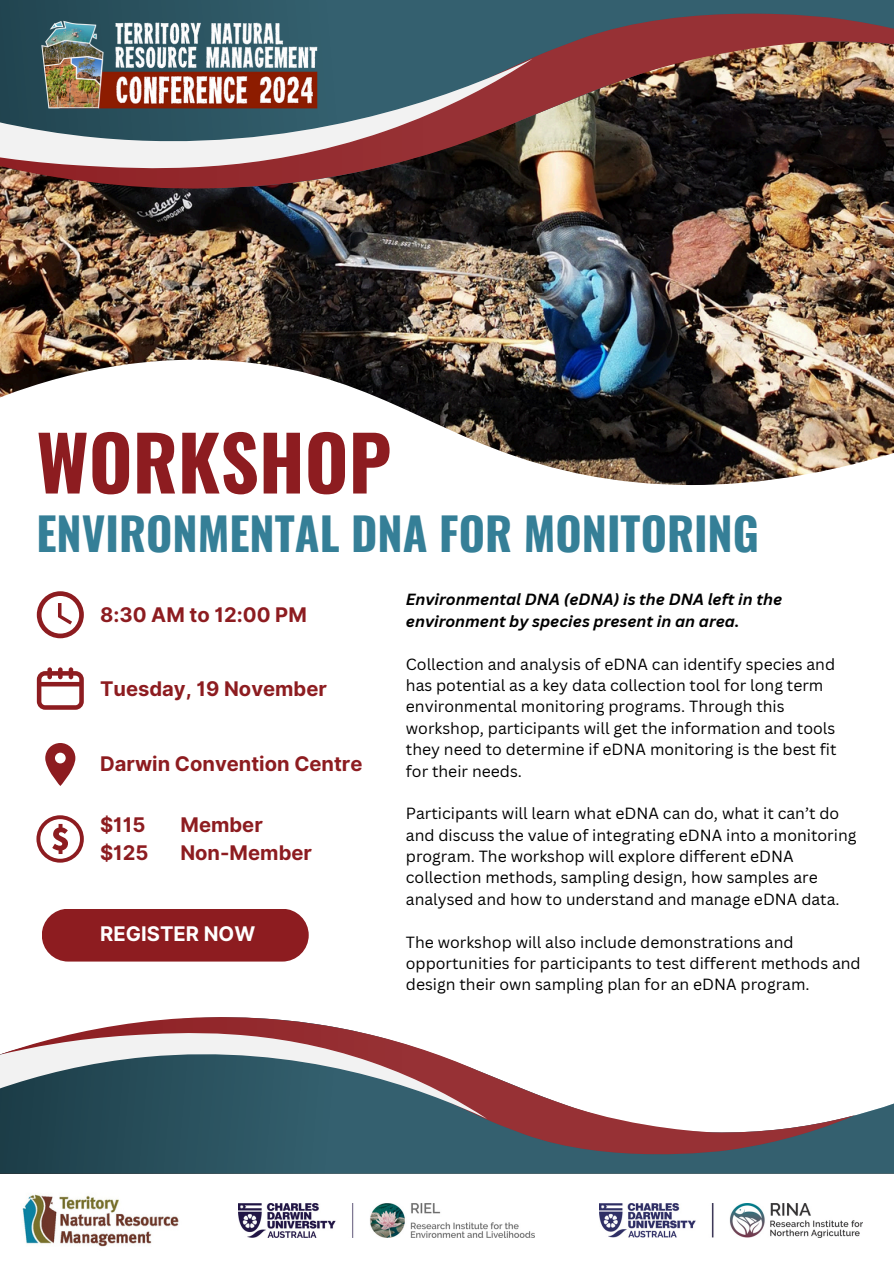
<style>
.page{position:relative;width:894px;height:1264px;background:#fff}
.page>*{position:absolute;margin:0;border:0;box-sizing:border-box;transform-origin:0 0}
.t1{font:700 75px "Oswald";color:#8d1c20}
.t2{font:700 45px "Oswald";color:#357f97}
.t3{font:700 20.1px "Inter";color:#8d1c20}
.t4{font:700 20.1px "Inter";color:#fff}
.t5{font:15.75px/21.3px "Canva Sans";color:#000}
.t6{font:italic 700 15.75px/21.3px "Canva Sans";color:#000}
</style>
<div class="page">
<img style="left:0;top:210px;width:893px;height:275px">
<svg style="left:0;top:1104px;width:893px;height:69px;fill:#34606f"></svg>
<svg style="left:0;top:1017px;width:855px;height:147px"></svg>
<svg style="left:0;top:1027px;width:487px;height:91px"></svg>
<img style="left:0;top:0;width:893px;height:210px">
<svg style="left:0;top:59px;width:532px;height:116px"></svg>
<svg style="left:37px;top:667px;width:47px;height:42px"></svg>
<svg style="left:37px;top:591px;width:47px;height:47px"></svg>
<svg style="left:45px;top:743px;width:30px;height:42px"></svg>
<div style="left:42px;top:908px;width:266px;height:53px;background:#8d1c20;border-radius:26px"></div>
<img style="left:41px;top:19px;width:278px;height:92px">
<img style="left:599px;top:1203px;width:263px;height:34px">
<img style="left:238px;top:1203px;width:296px;height:34px">
<img style="left:22px;top:1194px;width:157px;height:53px">
<svg style="left:36px;top:815px;width:48px;height:47px"></svg>
<p class="t1" style="left:36px;top:404px;width:356px">WORKSHOP</p>
<p class="t2" style="left:36px;top:498px;width:724px">ENVIRONMENTAL DNA FOR MONITORING</p>
<p class="t3" style="left:100px;top:602px;width:208px">8:30 AM to 12:00 PM</p>
<p class="t3" style="left:100px;top:676px;width:228px">Tuesday, 19 November</p>
<p class="t3" style="left:100px;top:751px;width:264px">Darwin Convention Centre</p>
<p class="t3" style="left:100px;top:813px;width:47px">$115</p>
<p class="t3" style="left:100px;top:840px;width:50px">$125</p>
<h5 class="t3" style="left:180px;top:813px;width:84px">Member</h5>
<p class="t3" style="left:180px;top:840px;width:133px">Non-Member</p>
<p class="t4" style="left:100px;top:921px;width:156px">REGISTER NOW</p>
<p class="t6" style="left:406px;top:588px;width:378px">Environmental DNA (eDNA) is the DNA left in the environment by species present in an area.</p>
<h4 class="t5" style="left:406px;top:653px;width:432px">Collection and analysis of eDNA can identify species and has potential as a key data collection tool for long term environmental monitoring programs. Through this workshop, participants will get the information and tools they need to determine if eDNA monitoring is the best fit for their needs.</h4>
<p class="t5" style="left:406px;top:802px;width:452px">Participants will learn what eDNA can do, what it can’t do and discuss the value of integrating eDNA into a monitoring program. The workshop will explore different eDNA collection methods, sampling design, how samples are analysed and how to understand and manage eDNA data.</p>
<h4 class="t5" style="left:406px;top:930px;width:456px">The workshop will also include demonstrations and opportunities for participants to test different methods and design their own sampling plan for an eDNA program.</h4>
</div>
